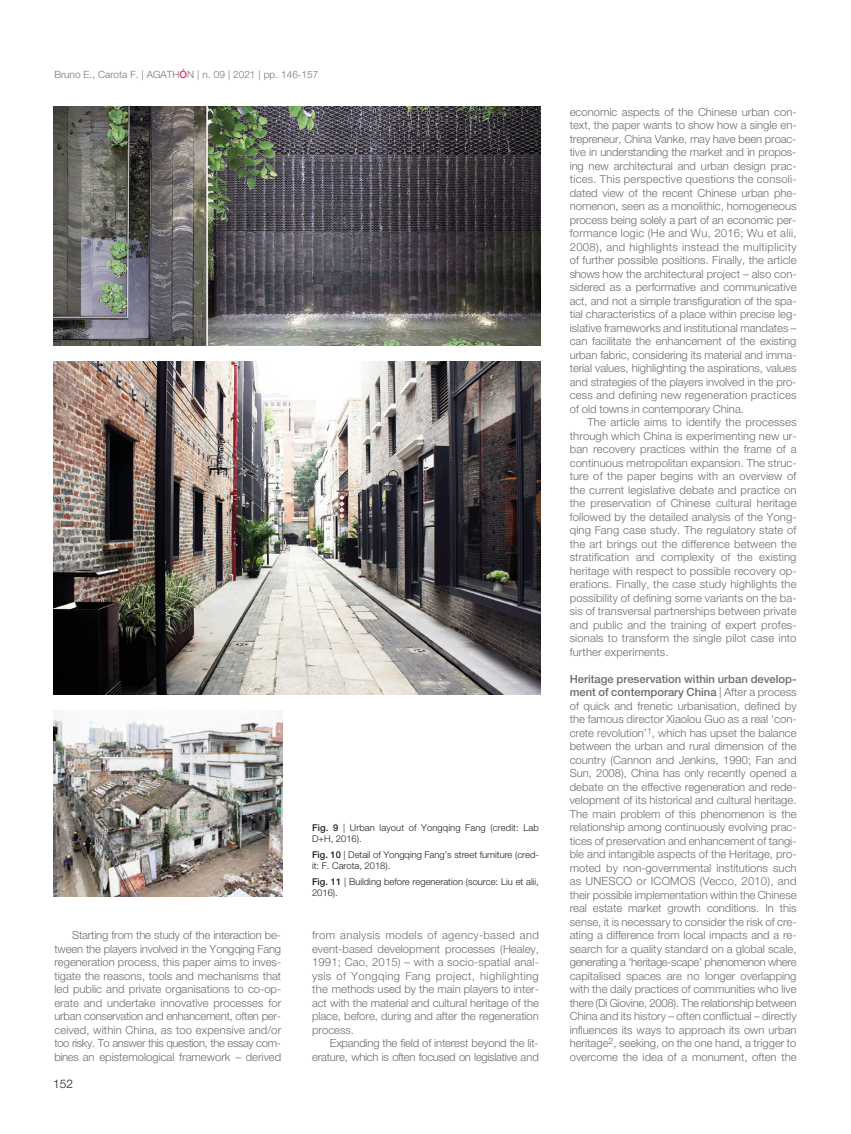
<style>
.page{position:relative;width:851px;height:1134px;background:#fff}
.page>*{position:absolute;margin:0;border:0;box-sizing:border-box;transform-origin:0 0}
.t1{font:300 11.88px "Helvetica Neue LT Std";color:#231f20}
.t2{font:300 11.25px/13.5px "Helvetica Neue LT Std";color:#6c6d70;text-align:justify}
.t3{font:300 10px "Helvetica Neue LT Std";color:#777574}
.t4{font:300 9.38px/11.2px "Helvetica Neue LT Std";color:#231f20}
.s1{font-weight:500;color:#eb2277}
.s2{font-weight:500}
</style>
<div class="page">
<img style="left:53px;top:106px;width:487px;height:239px">
<img style="left:53px;top:361px;width:487px;height:334px">
<img style="left:53px;top:711px;width:229px;height:185px">
<p class="t3" style="left:54px;top:70px;width:265px">Bruno E., Carota F. | AGATH<span class="s1">Ó</span>N | n. 09 | 2021 | pp. 146-157</p>
<p class="t2" style="left:54px;top:929px;width:228px;text-indent:18px">Starting from the study of the interaction be&shy;tween the players involved in the Yongqing Fang regeneration process, this paper aims to inves&shy;tigate the reasons, tools and mechanisms that led public and private organisations to co-op&shy;erate and undertake innovative processes for urban conservation and enhancement, often per&shy;ceived, within China, as too expensive and/or too risky. To answer this question, the essay com&shy;bines an epistemological framework – derived</p>
<p class="t1" style="left:53px;top:1079px;width:21px">152</p>
<p class="t4" style="left:312px;top:823px;width:228px"><span class="s2">Fig. 9</span> | Urban layout of Yongqing Fang (credit: Lab<br>D+H, 2016).</p>
<p class="t4" style="left:312px;top:850px;width:228px"><span class="s2">Fig. 10</span> | Detail of Yongqing Fang’s street furniture (cred&shy;it: F. Carota, 2018).</p>
<p class="t4" style="left:312px;top:877px;width:228px"><span class="s2">Fig. 11</span> | Building before regeneration (source: Liu et alii,<br>2016).</p>
<p class="t2" style="left:312px;top:929px;width:228px">from analysis models of agency-based and event-based development processes (Healey, 1991; Cao, 2015) – with a socio-spatial anal&shy;ysis of Yongqing Fang project, highlighting the methods used by the main players to inter&shy;act with the material and cultural heritage of the place, before, during and after the regeneration process.</p>
<p class="t2" style="left:312px;top:1037px;width:228px;text-align:right">Expanding the field of interest beyond the lit&shy;erature, which is often focused on legislative and</p>
<p class="t2" style="left:569px;top:106px;width:228px">economic aspects of the Chinese urban con&shy;text, the paper wants to show how a single en&shy;trepreneur, China Vanke, may have been proac&shy;tive in understanding the market and in propos&shy;ing new architectural and urban design prac&shy;tices. This perspective questions the consoli&shy;dated view of the recent Chinese urban phe&shy;nomenon, seen as a monolithic, homogeneous process being solely a part of an economic per&shy;formance logic (He and Wu, 2016; Wu et alii, 2008), and highlights instead the multiplicity of further possible positions. Finally, the article shows how the architectural project – also con&shy;sidered as a performative and communicative act, and not a simple transfiguration of the spa&shy;tial characteristics of a place within precise leg&shy;islative frameworks and institutional mandates – can facilitate the enhancement of the existing urban fabric, considering its material and imma&shy;terial values, highlighting the aspirations, values and strategies of the players involved in the pro&shy;cess and defining new regeneration practices of old towns in contemporary China.</p>
<p class="t2" style="left:569px;top:416px;width:228px;text-indent:18px">The article aims to identify the processes through which China is experimenting new ur&shy;ban recovery practices within the frame of a continuous metropolitan expansion. The struc&shy;ture of the paper begins with an overview of the current legislative debate and practice on the preservation of Chinese cultural heritage followed by the detailed analysis of the Yong&shy;qing Fang case study. The regulatory state of the art brings out the difference between the stratification and complexity of the existing heritage with respect to possible recovery op&shy;erations. Finally, the case study highlights the possibility of defining some variants on the ba&shy;sis of transversal partnerships between private and public and the training of expert profes&shy;sionals to transform the single pilot case into further experiments.</p>
<p class="t2" style="left:569px;top:673px;width:228px"><span class="s2">Heritage preservation within urban develop&shy;ment of contemporary China</span> | After a process of quick and frenetic urbanisation, defined by the famous director Xiaolou Guo as a real ‘con&shy;crete revolution’<sup>1</sup>, which has upset the balance between the urban and rural dimension of the country (Cannon and Jenkins, 1990; Fan and Sun, 2008), China has only recently opened a debate on the effective regeneration and rede&shy;velopment of its historical and cultural heritage.<br>The main problem of this phenomenon is the relationship among continuously evolving prac&shy;tices of preservation and enhancement of tangi&shy;ble and intangible aspects of the Heritage, pro&shy;moted by non-governmental institutions such as UNESCO or ICOMOS (Vecco, 2010), and their possible implementation within the Chinese real estate market growth conditions. In this sense, it is necessary to consider the risk of cre&shy;ating a difference from local impacts and a re&shy;search for a quality standard on a global scale, generating a ‘heritage-scape’ phenomenon where capitalised spaces are no longer overlapping with the daily practices of communities who live there (Di Giovine, 2008). The relationship between China and its history – often conflictual – directly influences its ways to approach its own urban heritage<sup>2</sup>, seeking, on the one hand, a trigger to overcome the idea of a monument, often the</p>
</div>
